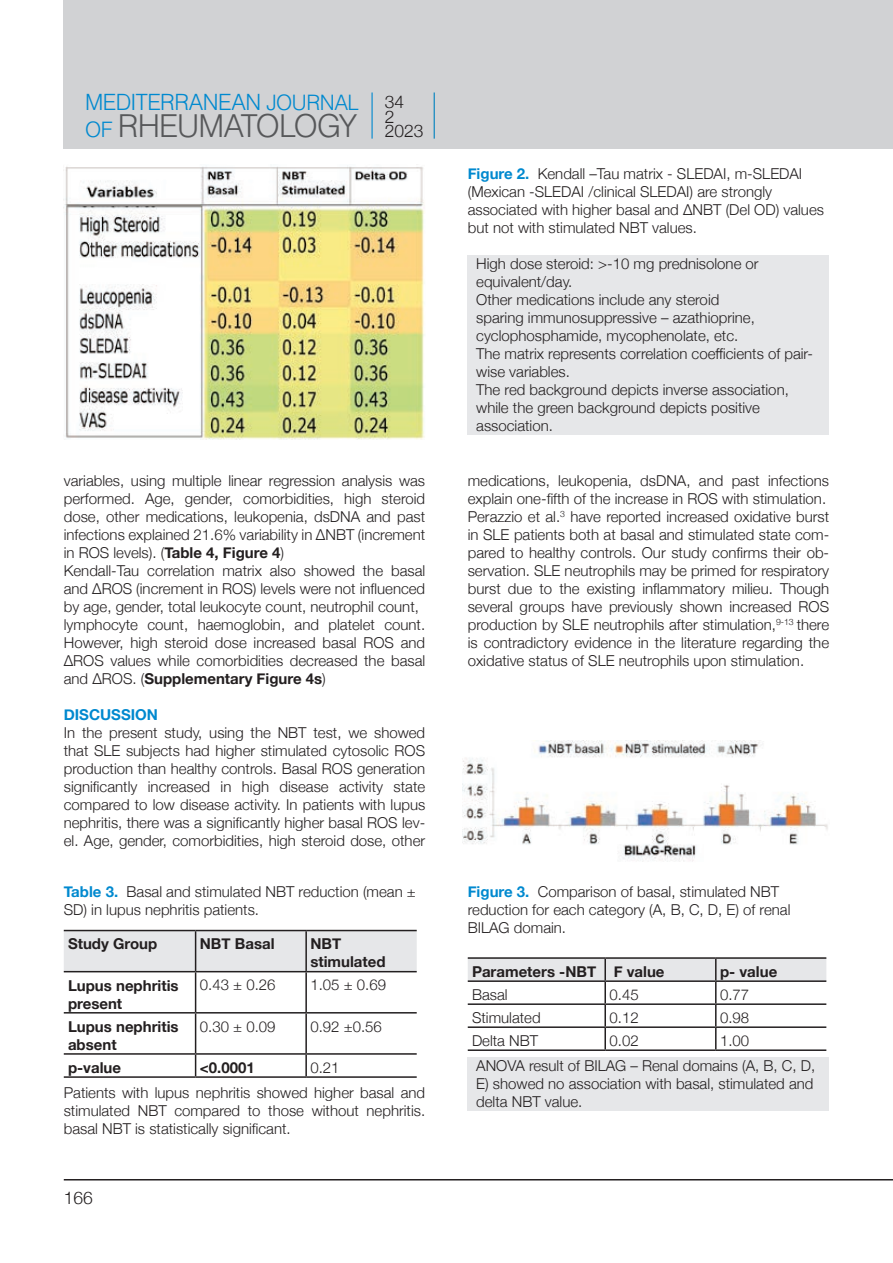
<style>
.page{position:relative;width:893px;height:1263px;background:#fff}
.page>*{position:absolute;margin:0;border:0;box-sizing:border-box;transform-origin:0 0}
.t1{font:31.2px "UB Helvetica Light";letter-spacing:-.025em;color:#57585a}
.t2{font:22.2px "UB Helvetica Light";letter-spacing:-.02em;color:#0089cf}
.t3{font:300 17.4px/15px "Helvetica Neue";color:#231f20}
.t4{font:300 15px/18px "Helvetica Neue";color:#231f20}
.t5{font:700 15px/18px "Helvetica Neue";color:#231f20}
.t6{font:700 15px "Helvetica Neue";color:#0089cf}
.s1{font-size:21px}
.s2{font-size:21px;color:#0089cf}
.s3{font-weight:700}
.s4{font-weight:700;color:#0089cf}
</style>
<div class="page">
<hr style="left:64px;top:1179px;width:829px;height:1px;background:#231f20">
<div style="left:64px;top:0;width:829px;height:149px;background:#d1d2d4"></div>
<hr style="left:371px;top:92px;width:2px;height:47px;background:#0089cf">
<hr style="left:434px;top:92px;width:1px;height:47px;background:#0082bf">
<img style="left:64px;top:166px;width:361px;height:274px">
<div style="left:468px;top:255px;width:361px;height:35px;background:#e6e7e9"></div>
<div style="left:468px;top:291px;width:361px;height:53px;background:#e6e7e9"></div>
<div style="left:468px;top:345px;width:361px;height:35px;background:#e6e7e9"></div>
<div style="left:468px;top:381px;width:361px;height:53px;background:#e6e7e9"></div>
<div style="left:64px;top:931px;width:353px;height:40px;background:#e6e7e9"></div>
<hr style="left:64px;top:930px;width:132px;height:1px;background:#231f20">
<hr style="left:196px;top:930px;width:110px;height:1px;background:#231f20">
<hr style="left:195px;top:931px;width:1px;height:40px;background:#231f20">
<hr style="left:306px;top:930px;width:111px;height:1px;background:#231f20">
<hr style="left:305px;top:931px;width:2px;height:40px;background:#231f20">
<hr style="left:64px;top:971px;width:132px;height:1px;background:#231f20">
<hr style="left:196px;top:971px;width:110px;height:1px;background:#231f20">
<hr style="left:195px;top:972px;width:1px;height:40px;background:#231f20">
<hr style="left:306px;top:971px;width:111px;height:1px;background:#231f20">
<hr style="left:305px;top:972px;width:2px;height:40px;background:#231f20">
<hr style="left:64px;top:1012px;width:132px;height:1px;background:#231f20">
<hr style="left:196px;top:1012px;width:110px;height:1px;background:#231f20">
<hr style="left:195px;top:1013px;width:1px;height:40px;background:#231f20">
<hr style="left:306px;top:1012px;width:111px;height:1px;background:#231f20">
<hr style="left:305px;top:1013px;width:2px;height:40px;background:#231f20">
<hr style="left:64px;top:1053px;width:132px;height:2px;background:#231f20">
<hr style="left:196px;top:1053px;width:110px;height:2px;background:#231f20">
<svg style="left:195px;top:1055px;width:1px;height:21px"></svg>
<hr style="left:306px;top:1053px;width:111px;height:2px;background:#231f20">
<hr style="left:305px;top:1055px;width:2px;height:21px;background:#231f20">
<hr style="left:64px;top:1076px;width:132px;height:2px;background:#231f20">
<hr style="left:196px;top:1076px;width:110px;height:2px;background:#231f20">
<hr style="left:306px;top:1076px;width:111px;height:2px;background:#231f20">
<img style="left:462px;top:741px;width:366px;height:121px">
<div style="left:468px;top:1057px;width:361px;height:54px;background:#e6e7e9"></div>
<hr style="left:468px;top:957px;width:137px;height:2px;background:#231f20">
<hr style="left:605px;top:957px;width:111px;height:2px;background:#231f20">
<hr style="left:716px;top:957px;width:110px;height:2px;background:#231f20">
<svg style="left:468px;top:958px;width:358px;height:91px"></svg>
<hr style="left:468px;top:1049px;width:137px;height:2px;background:#231f20">
<hr style="left:605px;top:1049px;width:111px;height:2px;background:#231f20">
<hr style="left:716px;top:1049px;width:110px;height:2px;background:#231f20">
<h2 class="t2" style="left:85px;top:89px;width:275px">MEDITERRANEAN <span class="s1">JOURNAL</span></h2>
<h1 class="t1" style="left:85px;top:107px;width:273px"><span class="s2">OF</span> RHEUMATOLOGY</h1>
<p class="t3" style="left:385px;top:93px;width:40px">34<br>2<br>2023</p>
<p class="t4" style="left:64px;top:471px;width:363px">variables, using multiple linear regression analysis was performed. Age, gender, comorbidities, high steroid dose, other medications, leukopenia, dsDNA and past infections explained 21.6% variability in ∆NBT (increment in ROS levels). (<span class="s3">Table 4, Figure 4</span>)<br>Kendall-Tau correlation matrix also showed the basal and ∆ROS (increment in ROS) levels were not influenced by age, gender, total leukocyte count, neutrophil count, lymphocyte count, haemoglobin, and platelet count.<br>However, high steroid dose increased basal ROS and ∆ROS values while comorbidities decreased the basal and ∆ROS. (<span class="s3">Supplementary Figure 4s</span>)</p>
<p class="t6" style="left:64px;top:703px;width:96px">DISCUSSION</p>
<p class="t4" style="left:64px;top:723px;width:363px;text-align:justify">In the present study, using the NBT test, we showed that SLE subjects had higher stimulated cytosolic ROS production than healthy controls. Basal ROS generation significantly increased in high disease activity state compared to low disease activity. In patients with lupus nephritis, there was a significantly higher basal ROS lev&shy;el. Age, gender, comorbidities, high steroid dose, other</p>
<p class="t4" style="left:64px;top:882px;width:354px"><span class="s4">Table 3.</span> Basal and stimulated NBT reduction (mean ±<br>SD) in lupus nephritis patients.</p>
<p class="t5" style="left:68px;top:935px;width:91px">Study Group</p>
<p class="t5" style="left:200px;top:935px;width:76px">NBT Basal</p>
<p class="t5" style="left:310px;top:935px;width:77px">NBT stimulated</p>
<p class="t5" style="left:68px;top:976px;width:112px">Lupus nephritis present</p>
<p class="t4" style="left:200px;top:975px;width:77px">0.43 ± 0.26</p>
<p class="t4" style="left:310px;top:975px;width:77px">1.05 ± 0.69</p>
<p class="t5" style="left:68px;top:1018px;width:112px">Lupus nephritis absent</p>
<p class="t4" style="left:200px;top:1016px;width:77px">0.30 ± 0.09</p>
<p class="t4" style="left:310px;top:1016px;width:73px">0.92 ±0.56</p>
<p class="t5" style="left:68px;top:1059px;width:55px">p-value</p>
<p class="t5" style="left:200px;top:1059px;width:56px">&lt;0.0001</p>
<p class="t4" style="left:64px;top:1053px;width:363px;line-height:25.7px;text-indent:247px">0.21<br>Patients with lupus nephritis showed higher basal and</p>
<p class="t4" style="left:64px;top:1101px;width:363px">stimulated NBT compared to those without nephritis. basal NBT is statistically significant.</p>
<p class="t3" style="left:64px;top:1189px;width:31px">166</p>
<p class="t4" style="left:468px;top:164px;width:358px"><span class="s4">Figure 2.</span> Kendall –Tau matrix - SLEDAI, m-SLEDAI (Mexican -SLEDAI /clinical SLEDAI) are strongly associated with higher basal and ∆NBT (Del OD) values but not with stimulated NBT values.</p>
<p class="t4" style="left:476px;top:254px;width:338px">High dose steroid: &gt;-10 mg prednisolone or equivalent/day.<br>Other medications include any steroid<br>sparing immunosuppressive – azathioprine, cyclophosphamide, mycophenolate, etc.<br>The matrix represents correlation coefficients of pair&shy;wise variables.<br>The red background depicts inverse association, while the green background depicts positive association.</p>
<p class="t4" style="left:468px;top:471px;width:363px">medications, leukopenia, dsDNA, and past infections explain one-fifth of the increase in ROS with stimulation.<br>Perazzio et al.<sup>3</sup> have reported increased oxidative burst in SLE patients both at basal and stimulated state com&shy;pared to healthy controls. Our study confirms their ob&shy;servation. SLE neutrophils may be primed for respiratory burst due to the existing inflammatory milieu. Though several groups have previously shown increased ROS production by SLE neutrophils after stimulation,<sup>9-13</sup> there is contradictory evidence in the literature regarding the oxidative status of SLE neutrophils upon stimulation.</p>
<p class="t4" style="left:468px;top:882px;width:324px"><span class="s4">Figure 3.</span> Comparison of basal, stimulated NBT reduction for each category (A, B, C, D, E) of renal<br>BILAG domain.</p>
<p class="t5" style="left:472px;top:963px;width:194px">Parameters -NBT F value</p>
<p class="t5" style="left:720px;top:963px;width:59px">p- value</p>
<p class="t4" style="left:472px;top:984px;width:37px">Basal</p>
<p class="t4" style="left:609px;top:984px;width:31px">0.45</p>
<p class="t4" style="left:720px;top:984px;width:31px">0.77</p>
<p class="t4" style="left:472px;top:1007px;width:70px">Stimulated</p>
<p class="t4" style="left:609px;top:1007px;width:31px">0.12</p>
<p class="t4" style="left:720px;top:1007px;width:31px">0.98</p>
<p class="t4" style="left:472px;top:1030px;width:68px">Delta NBT</p>
<p class="t4" style="left:609px;top:1030px;width:31px">0.02</p>
<p class="t4" style="left:476px;top:1027px;width:341px;line-height:25.5px;text-indent:244px">1.00<br>ANOVA result of BILAG – Renal domains (A, B, C, D,</p>
<p class="t4" style="left:476px;top:1074px;width:339px">E) showed no association with basal, stimulated and delta NBT value.</p>
</div>
